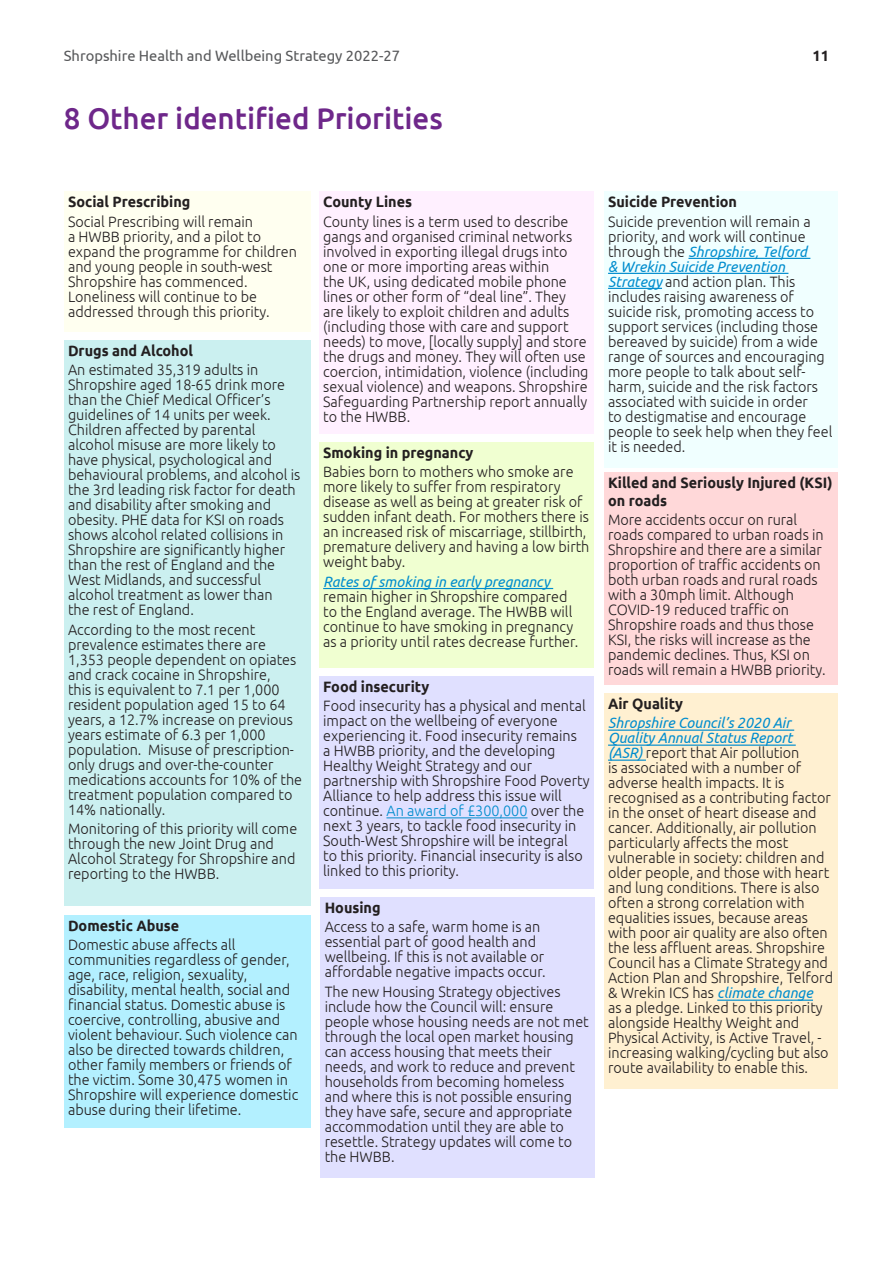
<style>
.page{position:relative;width:893px;height:1263px;background:#fff}
.page>*{position:absolute;margin:0;border:0;box-sizing:border-box;transform-origin:0 0}
.t1{font:500 30px "Ubuntu";color:#6e278a}
.t2{font:300 15px/15px "Ubuntu";color:#231f20;scale:.96 1}
.t3{font:700 15px/18px "Ubuntu";color:#231f20;scale:.96 1}
.t4{font:15px "Ubuntu";color:#57585a}
.t5{font:700 15px "Ubuntu";color:#231f20}
.s1{font-weight:400;font-style:italic;color:#008dce}
.s2{color:#008dce}
</style>
<div class="page">
<div style="left:64px;top:191px;width:246px;height:141px;background:#fffff0"></div>
<div style="left:64px;top:340px;width:246px;height:566px;background:#cbf0f0"></div>
<div style="left:64px;top:915px;width:246px;height:212px;background:#b3f0ff"></div>
<div style="left:319px;top:191px;width:275px;height:243px;background:#fff0ff"></div>
<div style="left:319px;top:442px;width:275px;height:226px;background:#f0ffd1"></div>
<hr style="left:323px;top:588px;width:230px;height:1px;background:#008dce">
<div style="left:319px;top:676px;width:275px;height:213px;background:#e0e0ff"></div>
<hr style="left:386px;top:817px;width:141px;height:1px;background:#008dce">
<div style="left:604px;top:191px;width:234px;height:277px;background:#f0ffff"></div>
<hr style="left:688px;top:258px;width:122px;height:1px;background:#008dce">
<hr style="left:608px;top:273px;width:180px;height:1px;background:#008dce">
<hr style="left:608px;top:288px;width:54px;height:1px;background:#008dce">
<div style="left:604px;top:472px;width:234px;height:213px;background:#ffd8d9"></div>
<div style="left:604px;top:693px;width:234px;height:396px;background:#fff0d1"></div>
<hr style="left:608px;top:729px;width:186px;height:2px;background:#008dce">
<hr style="left:608px;top:744px;width:188px;height:2px;background:#008dce">
<hr style="left:608px;top:759px;width:38px;height:2px;background:#008dce">
<hr style="left:717px;top:999px;width:96px;height:2px;background:#008dce">
<div style="left:320px;top:897px;width:275px;height:281px;background:#e0e0ff"></div>
<p class="t4" style="left:64px;top:47px;width:338px">Shropshire Health and Wellbeing Strategy 2022-27</p>
<p class="t5" style="left:812px;top:47px;width:18px">11</p>
<p class="t1" style="left:64px;top:99px;width:381px">8 Other identified Priorities</p>
<p class="t3" style="left:68px;top:193px;width:129px">Social Prescribing</p>
<p class="t2" style="left:68px;top:213px;width:240px">Social Prescribing will remain<br>a HWBB priority, and a pilot to expand the programme for children and young people in south-west<br>Shropshire has commenced.<br>Loneliness will continue to be addressed through this priority.</p>
<p class="t3" style="left:68px;top:341px;width:132px">Drugs and Alcohol</p>
<p class="t2" style="left:68px;top:362px;width:243px">An estimated 35,319 adults in<br>Shropshire aged 18-65 drink more than the Chief Medical Officer’s guidelines of 14 units per week.<br>Children affected by parental alcohol misuse are more likely to have physical, psychological and behavioural problems, and alcohol is the 3rd leading risk factor for death and disability after smoking and obesity. PHE data for KSI on roads shows alcohol related collisions in<br>Shropshire are significantly higher than the rest of England and the<br>West Midlands, and successful alcohol treatment as lower than<br>the rest of England.</p>
<p class="t2" style="left:68px;top:621px;width:245px">According to the most recent prevalence estimates there are<br>1,353 people dependent on opiates and crack cocaine in Shropshire,<br>this is equivalent to 7.1 per 1,000 resident population aged 15 to 64 years, a 12.7% increase on previous years estimate of 6.3 per 1,000 population. Misuse of prescription&shy;only drugs and over-the-counter medications accounts for 10% of the treatment population compared to<br>14% nationally.</p>
<p class="t2" style="left:68px;top:821px;width:240px">Monitoring of this priority will come through the new Joint Drug and<br>Alcohol Strategy for Shropshire and reporting to the HWBB.</p>
<p class="t3" style="left:68px;top:916px;width:117px">Domestic Abuse</p>
<p class="t2" style="left:68px;top:937px;width:241px">Domestic abuse affects all communities regardless of gender, age, race, religion, sexuality, disability, mental health, social and financial status. Domestic abuse is coercive, controlling, abusive and violent behaviour. Such violence can also be directed towards children, other family members or friends of the victim. Some 30,475 women in Shropshire will experience domestic abuse during their lifetime.</p>
<p class="t3" style="left:323px;top:193px;width:94px">County Lines</p>
<p class="t2" style="left:323px;top:213px;width:278px">County lines is a term used to describe gangs and organised criminal networks involved in exporting illegal drugs into one or more importing areas within<br>the UK, using dedicated mobile phone lines or other form of “deal line”. They are likely to exploit children and adults (including those with care and support needs) to move, [locally supply] and store the drugs and money. They will often use coercion, intimidation, violence (including sexual violence) and weapons. Shropshire Safeguarding Partnership report annually to the HWBB.</p>
<p class="t3" style="left:323px;top:444px;width:158px">Smoking in pregnancy</p>
<p class="t2" style="left:323px;top:464px;width:279px">Babies born to mothers who smoke are more likely to suffer from respiratory disease as well as being at greater risk of sudden infant death. For mothers there is an increased risk of miscarriage, stillbirth, premature delivery and having a low birth weight baby.</p>
<p class="t2" style="left:323px;top:573px;width:267px"><span class="s1">Rates of smoking in early pregnancy </span>remain higher in Shropshire compared to the England average. The HWBB will continue to have smoking in pregnancy as a priority until rates decrease further.</p>
<p class="t3" style="left:323px;top:677px;width:112px">Food insecurity</p>
<p class="t2" style="left:323px;top:698px;width:279px">Food insecurity has a physical and mental impact on the wellbeing of everyone experiencing it. Food insecurity remains<br>a HWBB priority, and the developing Healthy Weight Strategy and our partnership with Shropshire Food Poverty Alliance to help address this issue will continue. <span class="s2">An award of £300,000</span> over the next 3 years, to tackle food insecurity in South-West Shropshire will be integral<br>to this priority. Financial insecurity is also linked to this priority.</p>
<p class="t3" style="left:325px;top:899px;width:60px">Housing</p>
<p class="t2" style="left:325px;top:919px;width:232px">Access to a safe, warm home is an essential part of good health and wellbeing. If this is not available or affordable negative impacts occur.</p>
<p class="t2" style="left:325px;top:983px;width:277px">The new Housing Strategy objectives include how the Council will: ensure people whose housing needs are not met through the local open market housing can access housing that meets their needs, and work to reduce and prevent households from becoming homeless and where this is not possible ensuring they have safe, secure and appropriate accommodation until they are able to resettle. Strategy updates will come to the HWBB.</p>
<p class="t3" style="left:608px;top:193px;width:136px">Suicide Prevention</p>
<p class="t2" style="left:608px;top:213px;width:235px">Suicide prevention will remain a priority, and work will continue through the <span class="s1">Shropshire, Telford<br>&amp; Wrekin Suicide Prevention<br>Strategy</span> and action plan. This includes raising awareness of suicide risk, promoting access to support services (including those bereaved by suicide) from a wide range of sources and encouraging more people to talk about self&shy;harm, suicide and the risk factors associated with suicide in order<br>to destigmatise and encourage people to seek help when they feel it is needed.</p>
<p class="t3" style="left:608px;top:473px;width:235px">Killed and Seriously Injured (KSI) on roads</p>
<p class="t2" style="left:608px;top:512px;width:228px">More accidents occur on rural roads compared to urban roads in<br>Shropshire and there are a similar proportion of traffic accidents on both urban roads and rural roads with a 30mph limit. Although<br>COVID-19 reduced traffic on<br>Shropshire roads and thus those<br>KSI, the risks will increase as the pandemic declines. Thus, KSI on roads will remain a HWBB priority.</p>
<p class="t3" style="left:608px;top:694px;width:80px">Air Quality</p>
<p class="t2" style="left:608px;top:715px;width:236px"><span class="s1">Shropshire Council’s 2020 Air Quality Annual Status Report<br>(ASR)</span> report that Air pollution<br>is associated with a number of adverse health impacts. It is recognised as a contributing factor in the onset of heart disease and cancer. Additionally, air pollution particularly affects the most vulnerable in society: children and older people, and those with heart and lung conditions. There is also often a strong correlation with equalities issues, because areas with poor air quality are also often the less affluent areas. Shropshire Council has a Climate Strategy and Action Plan and Shropshire, Telford &amp; Wrekin ICS has <span class="s1">climate change<br></span>as a pledge. Linked to this priority alongside Healthy Weight and Physical Activity, is Active Travel, - increasing walking/cycling but also route availability to enable this.</p>
</div>
